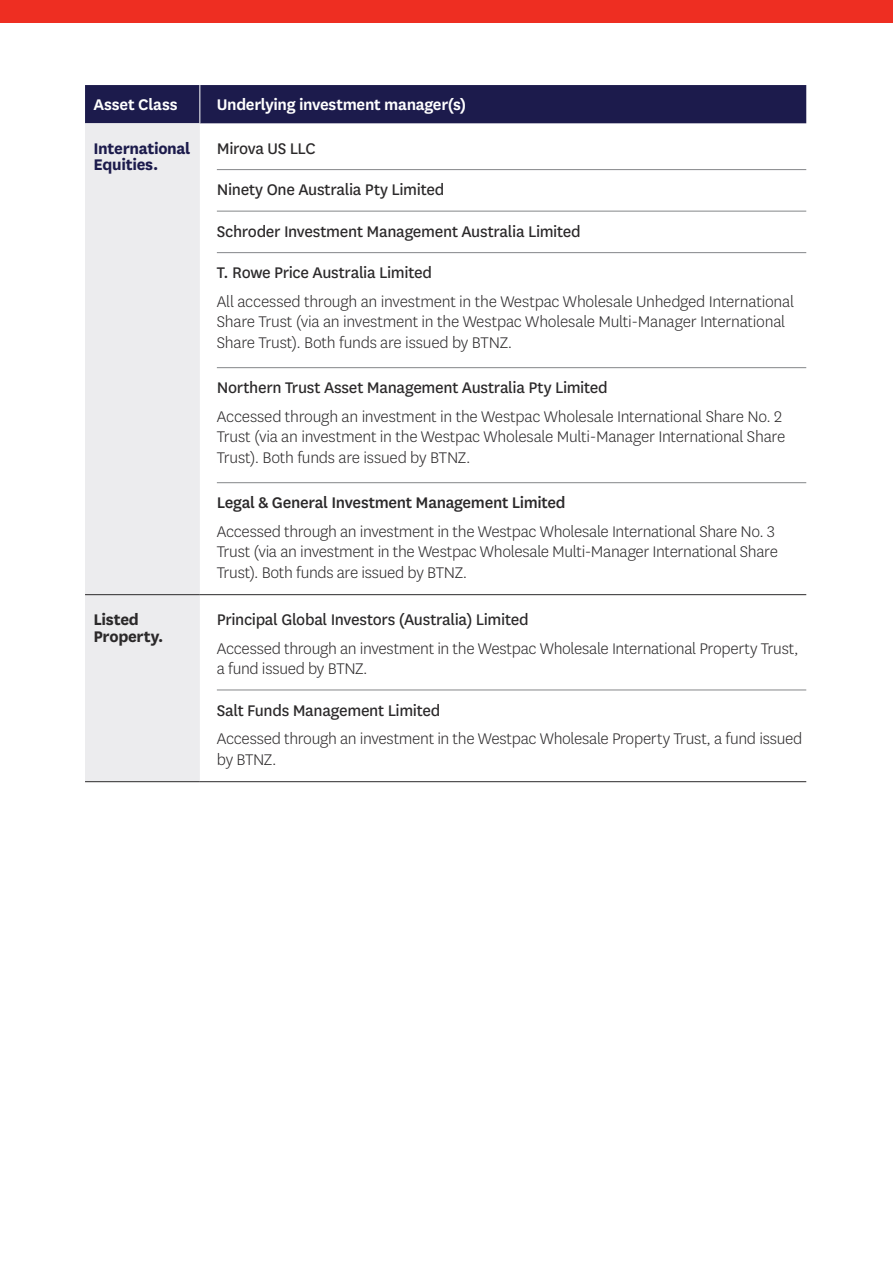
<style>
.page{position:relative;width:893px;height:1263px;background:#fff}
.page>*{position:absolute;margin:0;border:0;box-sizing:border-box;transform-origin:0 0}
.t1{font:300 18px/20.2px "National LF";letter-spacing:-.015em;color:#2b292a}
.t2{font:18px "National LF";letter-spacing:-.02em;color:#2b292a}
.t3{font:600 18px "National LF";letter-spacing:-.02em;color:#fff}
.t4{font:500 18px "National LF";letter-spacing:-.02em;color:#2b292a}
.t5{font:700 18px/16.5px "National LF";letter-spacing:-.02em;color:#1c1b4c}
.t6{font:700 18px/16.5px "National LF";letter-spacing:-.015em;color:#2b292a}
</style>
<div class="page">
<div style="left:0;top:0;width:893px;height:22px;background:#ee2e22"></div>
<div style="left:85px;top:85px;width:721px;height:38px;background:#1c1b4c"></div>
<div style="left:85px;top:123px;width:115px;height:658px;background:#ececee"></div>
<hr style="left:85px;top:594px;width:115px;height:1px;background:#2b292a">
<hr style="left:200px;top:594px;width:606px;height:1px;background:#2b292a">
<hr style="left:85px;top:781px;width:115px;height:1px;background:#2b292a">
<hr style="left:200px;top:781px;width:606px;height:1px;background:#2b292a">
<hr style="left:200px;top:85px;width:1px;height:38px;background:#fff">
<hr style="left:217px;top:169px;width:589px;height:1px;background:#848689">
<hr style="left:217px;top:211px;width:589px;height:1px;background:#848689">
<hr style="left:217px;top:252px;width:589px;height:1px;background:#848689">
<hr style="left:217px;top:367px;width:589px;height:1px;background:#848689">
<hr style="left:217px;top:482px;width:589px;height:1px;background:#848689">
<hr style="left:217px;top:690px;width:589px;height:1px;background:#848689">
<p class="t3" style="left:94px;top:92px;width:86px">Asset Class</p>
<p class="t3" style="left:217px;top:92px;width:251px">Underlying investment manager(s)</p>
<p class="t5" style="left:94px;top:139px;width:98px">International<br>Equities.</p>
<p class="t2" style="left:217px;top:136px;width:100px">Mirova US LLC</p>
<p class="t2" style="left:217px;top:178px;width:229px">Ninety One Australia Pty Limited</p>
<p class="t2" style="left:217px;top:219px;width:365px">Schroder Investment Management Australia Limited</p>
<p class="t2" style="left:217px;top:261px;width:217px">T. Rowe Price Australia Limited</p>
<p class="t1" style="left:217px;top:291px;width:579px">All accessed through an investment in the Westpac Wholesale Unhedged International<br>Share Trust (via an investment in the Westpac Wholesale Multi-Manager International<br>Share Trust). Both funds are issued by BTNZ.</p>
<p class="t2" style="left:217px;top:376px;width:392px">Northern Trust Asset Management Australia Pty Limited</p>
<p class="t1" style="left:217px;top:406px;width:570px">Accessed through an investment in the Westpac Wholesale International Share No. 2<br>Trust (via an investment in the Westpac Wholesale Multi-Manager International Share<br>Trust). Both funds are issued by BTNZ.</p>
<p class="t4" style="left:217px;top:491px;width:350px">Legal &amp; General Investment Management Limited</p>
<p class="t1" style="left:217px;top:521px;width:563px">Accessed through an investment in the Westpac Wholesale International Share No. 3<br>Trust (via an investment in the Westpac Wholesale Multi-Manager International Share<br>Trust). Both funds are issued by BTNZ.</p>
<p class="t6" style="left:94px;top:610px;width:72px">Listed<br>Property.</p>
<p class="t2" style="left:217px;top:608px;width:313px">Principal Global Investors (Australia) Limited</p>
<p class="t1" style="left:217px;top:638px;width:583px">Accessed through an investment in the Westpac Wholesale International Property Trust, a fund issued by BTNZ.</p>
<p class="t2" style="left:217px;top:698px;width:225px">Salt Funds Management Limited</p>
<p class="t1" style="left:217px;top:728px;width:587px">Accessed through an investment in the Westpac Wholesale Property Trust, a fund issued by BTNZ.</p>
</div>
